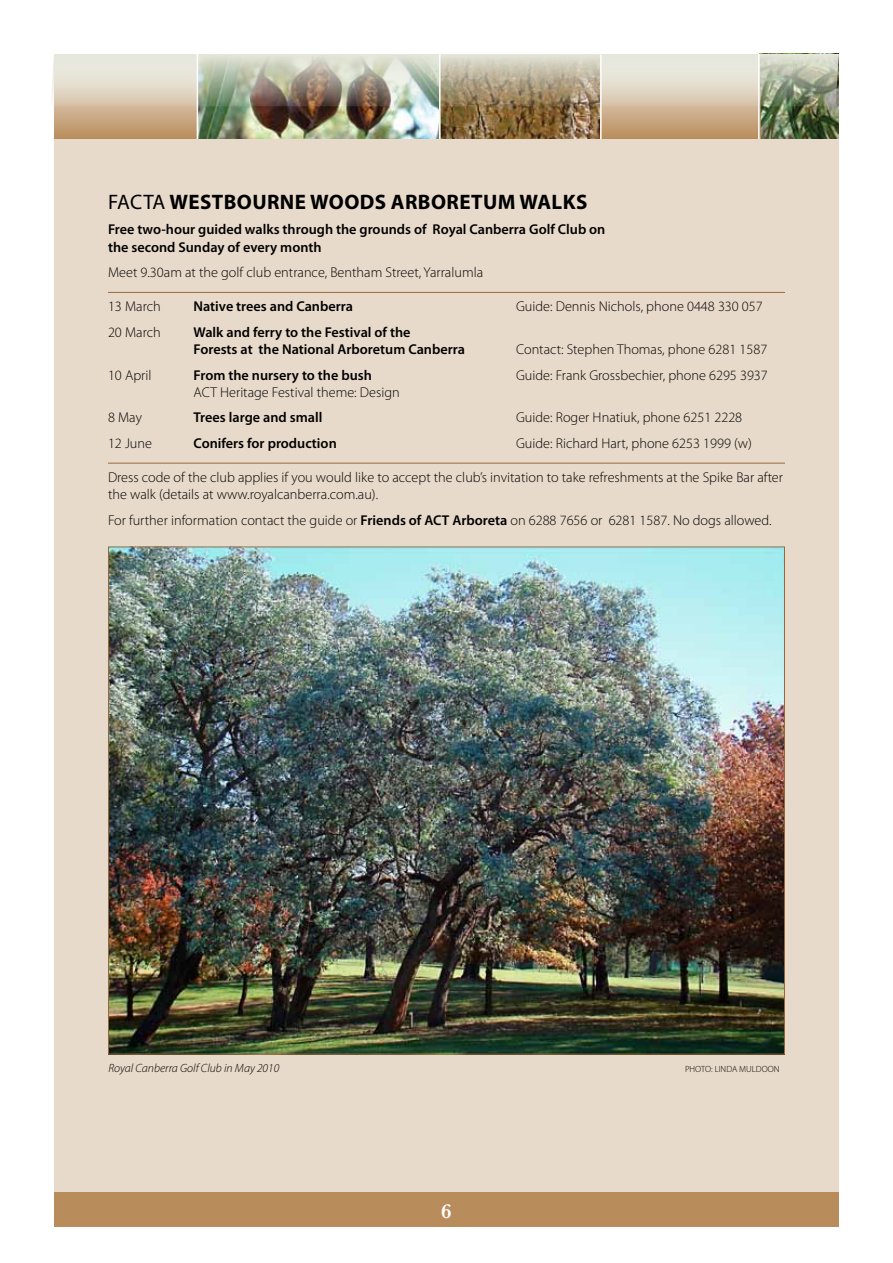
<style>
.page{position:relative;width:893px;height:1263px;background:#fff}
.page>*{position:absolute;margin:0;border:0;box-sizing:border-box;transform-origin:0 0}
.t1{font:700 21px "Myriad Pro";letter-spacing:.02em;color:#000}
.t2{font:600 21px "Baskerville";color:#fff}
.t3{font:300 14.25px/17.1px "Myriad Pro";color:#000}
.t4{font:600 14.25px/17.1px "Myriad Pro";color:#000}
.t5{font:italic 300 12px "Myriad Pro";color:#000}
.t6{font:300 9px "Myriad Pro";color:#000}
.s1{font-weight:400}
.s2{font-weight:600}
</style>
<div class="page">
<div style="left:54px;top:1191px;width:785px;height:35px;background:#b88c5b"></div>
<img style="left:761px;top:106px;width:78px;height:33px">
<svg style="left:54px;top:106px;width:143px;height:33px;background:#c5a27b"></svg>
<img style="left:198px;top:106px;width:241px;height:33px">
<svg style="left:441px;top:106px;width:159px;height:33px;background:#82643b"></svg>
<svg style="left:602px;top:106px;width:159px;height:33px;background:#c5a27b"></svg>
<img style="left:52px;top:54px;width:787px;height:52px">
<hr style="left:197px;top:54px;width:1px;height:86px;background:#fff">
<hr style="left:439px;top:54px;width:2px;height:85px;background:#fff">
<hr style="left:600px;top:55px;width:2px;height:85px;background:#fff">
<hr style="left:758px;top:54px;width:2px;height:85px;background:#fff">
<div style="left:54px;top:139px;width:785px;height:1052px;background:#e8daca"></div>
<img style="left:110px;top:548px;width:673px;height:504px">
<hr style="left:108px;top:292px;width:677px;height:1px;background:#97673c">
<hr style="left:108px;top:463px;width:677px;height:1px;background:#97673c">
<h1 class="t1" style="left:108px;top:188px;width:481px"><span class="s1">FACTA</span> WESTBOURNE WOODS ARBORETUM WALKS</h1>
<p class="t4" style="left:108px;top:221px;width:499px">Free two-hour guided walks through the grounds of Royal Canberra Golf Club on the second Sunday of every month</p>
<p class="t3" style="left:108px;top:264px;width:377px">Meet 9.30am at the golf club entrance, Bentham Street, Yarralumla</p>
<p class="t3" style="left:108px;top:298px;width:54px">13 March</p>
<p class="t4" style="left:194px;top:298px;width:161px">Native trees and Canberra</p>
<p class="t3" style="left:516px;top:298px;width:248px">Guide: Dennis Nichols, phone 0448 330 057</p>
<p class="t3" style="left:108px;top:323px;width:54px">20 March</p>
<p class="t4" style="left:194px;top:323px;width:273px">Walk and ferry to the Festival of the<br>Forests at the National Arboretum Canberra</p>
<p class="t3" style="left:516px;top:340px;width:253px">Contact: Stephen Thomas, phone 6281 1587</p>
<p class="t3" style="left:108px;top:366px;width:45px">10 April</p>
<p class="t4" style="left:194px;top:366px;width:180px">From the nursery to the bush</p>
<p class="t3" style="left:516px;top:366px;width:253px">Guide: Frank Grossbechier, phone 6295 3937</p>
<p class="t3" style="left:194px;top:383px;width:208px">ACT Heritage Festival theme: Design</p>
<p class="t3" style="left:108px;top:409px;width:35px">8 May</p>
<p class="t4" style="left:194px;top:409px;width:130px">Trees large and small</p>
<p class="t3" style="left:516px;top:409px;width:228px">Guide: Roger Hnatiuk, phone 6251 2228</p>
<p class="t3" style="left:108px;top:434px;width:46px">12 June</p>
<p class="t4" style="left:194px;top:434px;width:145px">Conifers for production</p>
<p class="t3" style="left:516px;top:434px;width:237px">Guide: Richard Hart, phone 6253 1999 (w)</p>
<p class="t3" style="left:108px;top:469px;width:677px">Dress code of the club applies if you would like to accept the club’s invitation to take refreshments at the Spike Bar after the walk (details at www.royalcanberra.com.au).</p>
<p class="t3" style="left:108px;top:511px;width:665px">For further information contact the guide or <span class="s2">Friends of ACT Arboreta</span> on 6288 7656 or 6281 1587. No dogs allowed.</p>
<p class="t5" style="left:108px;top:1061px;width:172px">Royal Canberra Golf Club in May 2010</p>
<p class="t6" style="left:685px;top:1064px;width:96px">PHOTO: LINDA MULDOON</p>
<h1 class="t2" style="left:441px;top:1198px;width:12px">6</h1>
</div>
